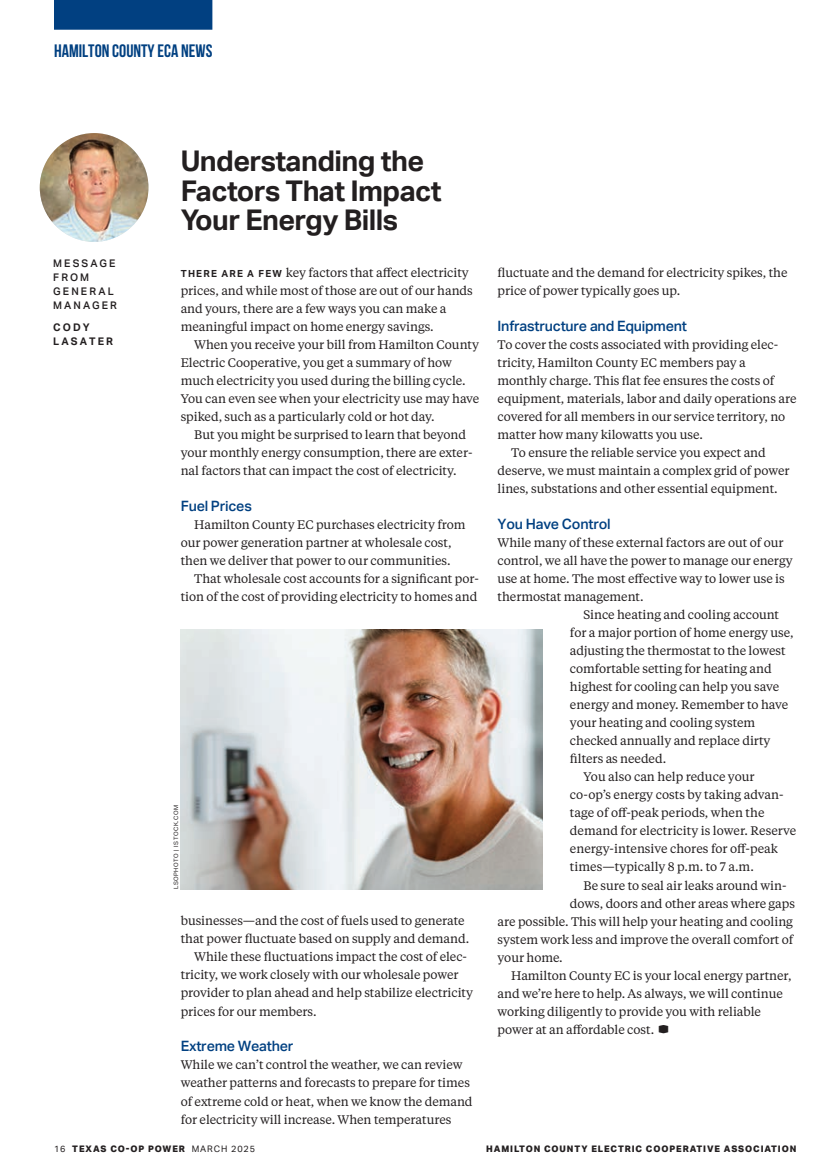
<style>
.page{position:relative;width:837px;height:1175px;background:#fff}
.page>*{position:absolute;margin:0;border:0;box-sizing:border-box;transform-origin:0 0}
.t1{font:700 28.5px/29.2px "Aktiv Grotesk";letter-spacing:-.02em;color:#231f20}
.t2{font:700 18px "Bebas Neue";color:#014081}
.t3{font:500 14.25px "Aktiv Grotesk";letter-spacing:-.015em;color:#014081}
.t4{font:12.3px/18px "Tiempos Text";letter-spacing:-.005em;color:#231f20}
.t5{font:500 10.5px/14.2px "Aktiv Grotesk";letter-spacing:.2em;color:#231f20}
.t6{font:700 10.5px/14.2px "Aktiv Grotesk";letter-spacing:.2em;color:#231f20}
.t7{font:800 9px "Aktiv Grotesk";letter-spacing:.1em;color:#231f20}
.t8{font:6px "Aktiv Grotesk";letter-spacing:.1em;color:#231f20}
.s1{font-family:"Aktiv Grotesk";font-weight:700;font-size:9.75px}
.s2{font-family:"TCP Logo Font";font-size:13.8px}
.s3{font-weight:400}
</style>
<div class="page">
<div style="left:54px;top:0;width:158px;height:30px;background:#014081"></div>
<img style="left:40px;top:133px;width:108px;height:109px;border-radius:54px">
<img style="left:181px;top:629px;width:362px;height:260px">
<h2 class="t2" style="left:54px;top:41px;width:160px">HAMILTON COUNTY ECA NEWS</h2>
<p class="t5" style="left:53px;top:256px;width:65px">MESSAGE<br>FROM<br>GENERAL<br>MANAGER</p>
<p class="t6" style="left:53px;top:320px;width:61px">CODY<br>LASATER</p>
<h1 class="t1" style="left:181px;top:147px;width:262px">Understanding the<br>Factors That Impact<br>Your Energy Bills</h1>
<p class="t4" style="left:181px;top:263px;width:294px"><span class="s1">THERE ARE A FEW</span> key factors that affect electricity prices, and while most of those are out of our hands and yours, there are a few ways you can make a meaningful impact on home energy savings.</p>
<p class="t4" style="left:181px;top:335px;width:300px;text-indent:14px">When you receive your bill from Hamilton County Electric Cooperative, you get a summary of how much electricity you used during the billing cycle.<br>You can even see when your electricity use may have spiked, such as a particularly cold or hot day.</p>
<p class="t4" style="left:181px;top:425px;width:293px;text-indent:14px">But you might be surprised to learn that beyond your monthly energy consumption, there are exter&shy;nal factors that can impact the cost of electricity.</p>
<p class="t3" style="left:181px;top:498px;width:73px">Fuel Prices</p>
<p class="t4" style="left:181px;top:515px;width:286px;text-indent:14px">Hamilton County EC purchases electricity from our power generation partner at wholesale cost, then we deliver that power to our communities.</p>
<p class="t4" style="left:181px;top:569px;width:300px;text-align:right">That wholesale cost accounts for a significant por&shy;tion of the cost of providing electricity to homes and</p>
<p class="t8" style="left:172px;top:889px;width:86px;rotate:-90deg">LSOPHOTO | ISTOCK.COM</p>
<p class="t4" style="left:181px;top:911px;width:285px">businesses—and the cost of fuels used to generate</p>
<p class="t4" style="left:181px;top:929px;width:290px">that power fluctuate based on supply and demand.</p>
<p class="t4" style="left:194px;top:947px;width:274px">While these fluctuations impact the cost of elec-</p>
<p class="t4" style="left:181px;top:965px;width:279px">tricity, we work closely with our wholesale power</p>
<p class="t4" style="left:181px;top:983px;width:294px">provider to plan ahead and help stabilize electricity</p>
<p class="t4" style="left:181px;top:1001px;width:137px">prices for our members.</p>
<p class="t3" style="left:181px;top:1038px;width:114px">Extreme Weather</p>
<p class="t4" style="left:181px;top:1055px;width:293px">While we can’t control the weather, we can review weather patterns and forecasts to prepare for times of extreme cold or heat, when we know the demand for electricity will increase. When temperatures</p>
<p class="t4" style="left:498px;top:263px;width:291px">fluctuate and the demand for electricity spikes, the price of power typically goes up.</p>
<p class="t3" style="left:498px;top:318px;width:191px">Infrastructure and Equipment</p>
<p class="t4" style="left:498px;top:335px;width:282px">To cover the costs associated with providing elec-</p>
<p class="t4" style="left:498px;top:353px;width:250px">tricity, Hamilton County EC members pay a</p>
<p class="t4" style="left:498px;top:371px;width:278px">monthly charge. This flat fee ensures the costs of</p>
<p class="t4" style="left:498px;top:389px;width:300px">equipment, materials, labor and daily operations are</p>
<p class="t4" style="left:498px;top:407px;width:289px">covered for all members in our service territory, no</p>
<p class="t4" style="left:498px;top:425px;width:207px">matter how many kilowatts you use.</p>
<p class="t4" style="left:511px;top:443px;width:256px">To ensure the reliable service you expect and</p>
<p class="t4" style="left:498px;top:461px;width:293px">deserve, we must maintain a complex grid of power</p>
<p class="t4" style="left:498px;top:479px;width:282px">lines, substations and other essential equipment.</p>
<p class="t3" style="left:498px;top:516px;width:115px">You Have Control</p>
<p class="t4" style="left:498px;top:533px;width:287px">While many of these external factors are out of our</p>
<p class="t4" style="left:498px;top:551px;width:297px">control, we all have the power to manage our energy</p>
<p class="t4" style="left:498px;top:569px;width:289px">use at home. The most effective way to lower use is</p>
<p class="t4" style="left:498px;top:587px;width:148px">thermostat management.</p>
<p class="t4" style="left:583px;top:605px;width:197px">Since heating and cooling account</p>
<p class="t4" style="left:570px;top:623px;width:225px">for a major portion of home energy use,</p>
<p class="t4" style="left:570px;top:641px;width:217px">adjusting the thermostat to the lowest</p>
<p class="t4" style="left:570px;top:659px;width:203px">comfortable setting for heating and</p>
<p class="t4" style="left:570px;top:677px;width:211px">highest for cooling can help you save</p>
<p class="t4" style="left:570px;top:695px;width:220px">energy and money. Remember to have</p>
<p class="t4" style="left:570px;top:713px;width:187px">your heating and cooling system</p>
<p class="t4" style="left:570px;top:731px;width:202px">checked annually and replace dirty</p>
<p class="t4" style="left:570px;top:749px;width:98px">filters as needed.</p>
<p class="t4" style="left:583px;top:767px;width:173px">You also can help reduce your</p>
<p class="t4" style="left:570px;top:785px;width:215px">co-op’s energy costs by taking advan-</p>
<p class="t4" style="left:570px;top:803px;width:196px">tage of off-peak periods, when the</p>
<p class="t4" style="left:570px;top:821px;width:228px">demand for electricity is lower. Reserve</p>
<p class="t4" style="left:570px;top:839px;width:209px">energy-intensive chores for off-peak</p>
<p class="t4" style="left:570px;top:857px;width:185px">times—typically 8 p.m. to 7 a.m.</p>
<p class="t4" style="left:583px;top:875px;width:205px">Be sure to seal air leaks around win-</p>
<p class="t4" style="left:570px;top:893px;width:227px">dows, doors and other areas where gaps</p>
<p class="t4" style="left:498px;top:911px;width:297px">are possible. This will help your heating and cooling</p>
<p class="t4" style="left:498px;top:929px;width:297px">system work less and improve the overall comfort of</p>
<p class="t4" style="left:498px;top:947px;width:67px">your home.</p>
<p class="t4" style="left:511px;top:965px;width:282px">Hamilton County EC is your local energy partner,</p>
<p class="t4" style="left:498px;top:983px;width:287px">and we’re here to help. As always, we will continue</p>
<p class="t4" style="left:498px;top:1001px;width:265px">working diligently to provide you with reliable</p>
<p class="t4" style="left:498px;top:1019px;width:174px">power at an affordable cost. <span class="s2">D</span></p>
<p class="t7" style="left:54px;top:1143px;width:203px"><span class="s3">16</span> TEXAS CO-OP POWER <span class="s3">MARCH 2025</span></p>
<p class="t7" style="left:486px;top:1143px;width:312px">HAMILTON COUNTY ELECTRIC COOPERATIVE ASSOCIATION</p>
</div>
